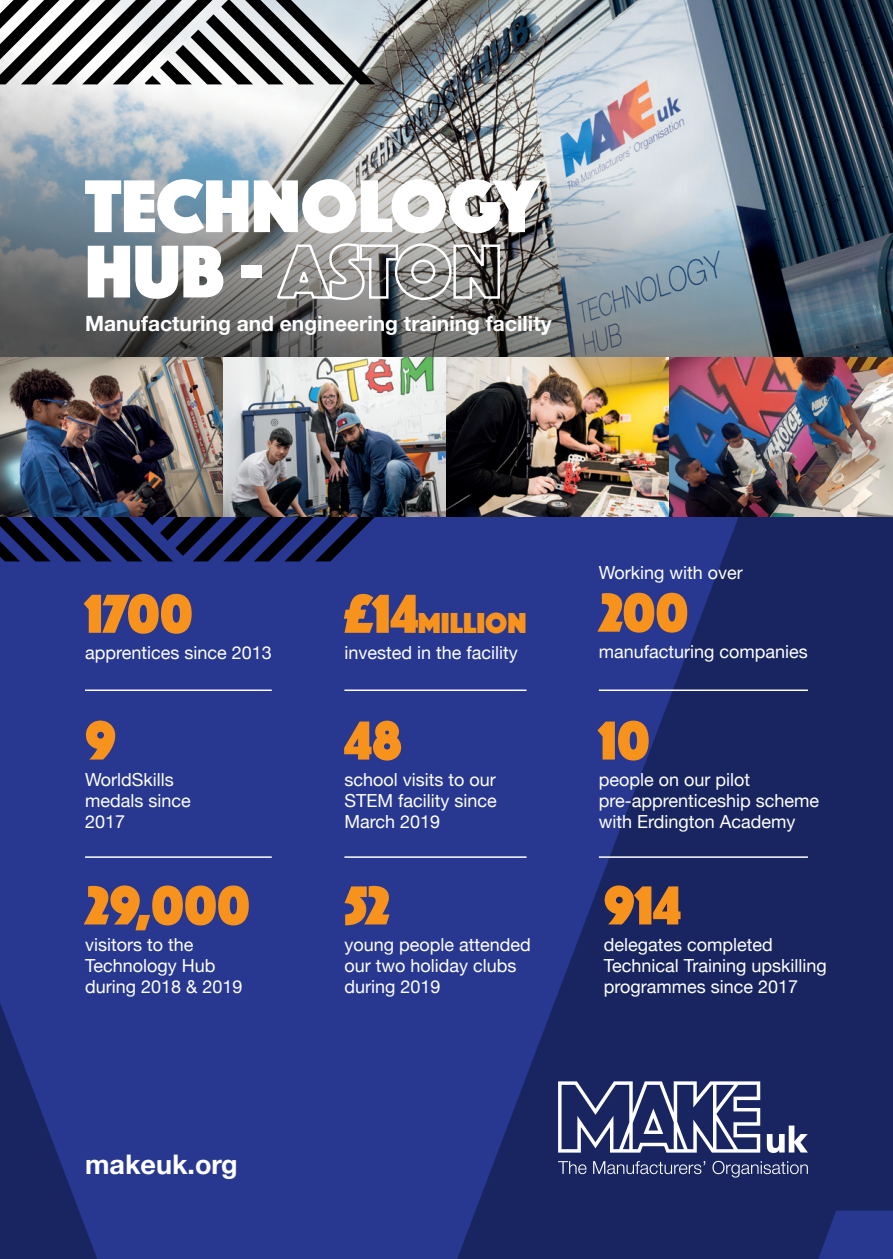
<style>
.page{position:relative;width:893px;height:1259px;background:#fff}
.page>*{position:absolute;margin:0;border:0;box-sizing:border-box;transform-origin:0 0}
.t1{font:77.7px/65.4px "Phosphate Solid";color:#fff}
.t2{font:57px "Phosphate Solid";color:#f7931d}
.t3{font:30px "Phosphate Solid";color:#f7931d}
.t4{font:700 27px "Helvetica Neue";color:#fff}
.t5{font:700 21px "Helvetica Neue";color:#fff}
.t6{font:18px/21px "Helvetica Neue";color:#fff}
.s1{font-size:57px}
</style>
<div class="page">
<div style="left:0;top:516px;width:893px;height:743px;background:#283890"></div>
<svg style="left:436px;top:516px;width:457px;height:743px;fill:#192561"></svg>
<svg style="left:0;top:561px;width:112px;height:698px"></svg>
<svg style="left:0;top:516px;width:375px;height:45px"></svg>
<svg style="left:767px;top:1125px;width:41px;height:28px"></svg>
<svg style="left:558px;top:1161px;width:28px;height:13px"></svg>
<svg style="left:593px;top:1161px;width:112px;height:13px"></svg>
<svg style="left:712px;top:1160px;width:96px;height:17px;background:#444e7e"></svg>
<svg style="left:558px;top:1081px;width:202px;height:71px;background:#5b648e"></svg>
<hr style="left:85px;top:689px;width:187px;height:2px;background:#fff">
<hr style="left:85px;top:856px;width:187px;height:2px;background:#fff">
<hr style="left:344px;top:689px;width:183px;height:2px;background:#fff">
<hr style="left:344px;top:856px;width:183px;height:2px;background:#fff">
<hr style="left:599px;top:689px;width:209px;height:2px;background:#fff">
<hr style="left:599px;top:856px;width:209px;height:2px;background:#fff">
<img style="left:0;top:357px;width:893px;height:159px">
<img style="left:0;top:0;width:893px;height:357px">
<svg style="left:0;top:0;width:375px;height:84px"></svg>
<h1 class="t1" style="left:85px;top:169px;width:456px">TECHNOLOGY<br>HUB - ASTON</h1>
<p class="t5" style="left:85px;top:307px;width:468px">Manufacturing and engineering training facility</p>
<h2 class="t2" style="left:85px;top:573px;width:109px">1700</h2>
<h3 class="t3" style="left:344px;top:601px;width:184px"><span class="s1">£14</span>MILLION</h3>
<p class="t6" style="left:599px;top:563px;width:145px">Working with over</p>
<h2 class="t2" style="left:599px;top:572px;width:91px">200</h2>
<p class="t6" style="left:85px;top:643px;width:188px">apprentices since 2013</p>
<p class="t6" style="left:344px;top:643px;width:175px">invested in the facility</p>
<p class="t6" style="left:599px;top:642px;width:211px">manufacturing companies</p>
<h2 class="t2" style="left:85px;top:700px;width:33px">9</h2>
<h2 class="t2" style="left:344px;top:700px;width:59px">48</h2>
<h2 class="t2" style="left:599px;top:700px;width:52px">10</h2>
<p class="t6" style="left:85px;top:770px;width:107px">WorldSkills medals since<br>2017</p>
<p class="t6" style="left:344px;top:770px;width:154px;text-align:justify">school visits to our STEM facility since March 2019</p>
<p class="t6" style="left:599px;top:770px;width:222px">people on our pilot pre-apprenticeship scheme with Erdington Academy</p>
<h2 class="t2" style="left:85px;top:865px;width:166px">29,000</h2>
<p class="t6" style="left:85px;top:935px;width:159px">visitors to the<br>Technology Hub during 2018 &amp; 2019</p>
<h3 class="t4" style="left:85px;top:1143px;width:154px">makeuk.org</h3>
<h2 class="t2" style="left:344px;top:865px;width:47px">52</h2>
<h2 class="t2" style="left:604px;top:865px;width:78px">914</h2>
<p class="t6" style="left:344px;top:935px;width:188px">young people attended our two holiday clubs during 2019</p>
<p class="t6" style="left:604px;top:935px;width:225px">delegates completed<br>Technical Training upskilling programmes since 2017</p>
</div>
